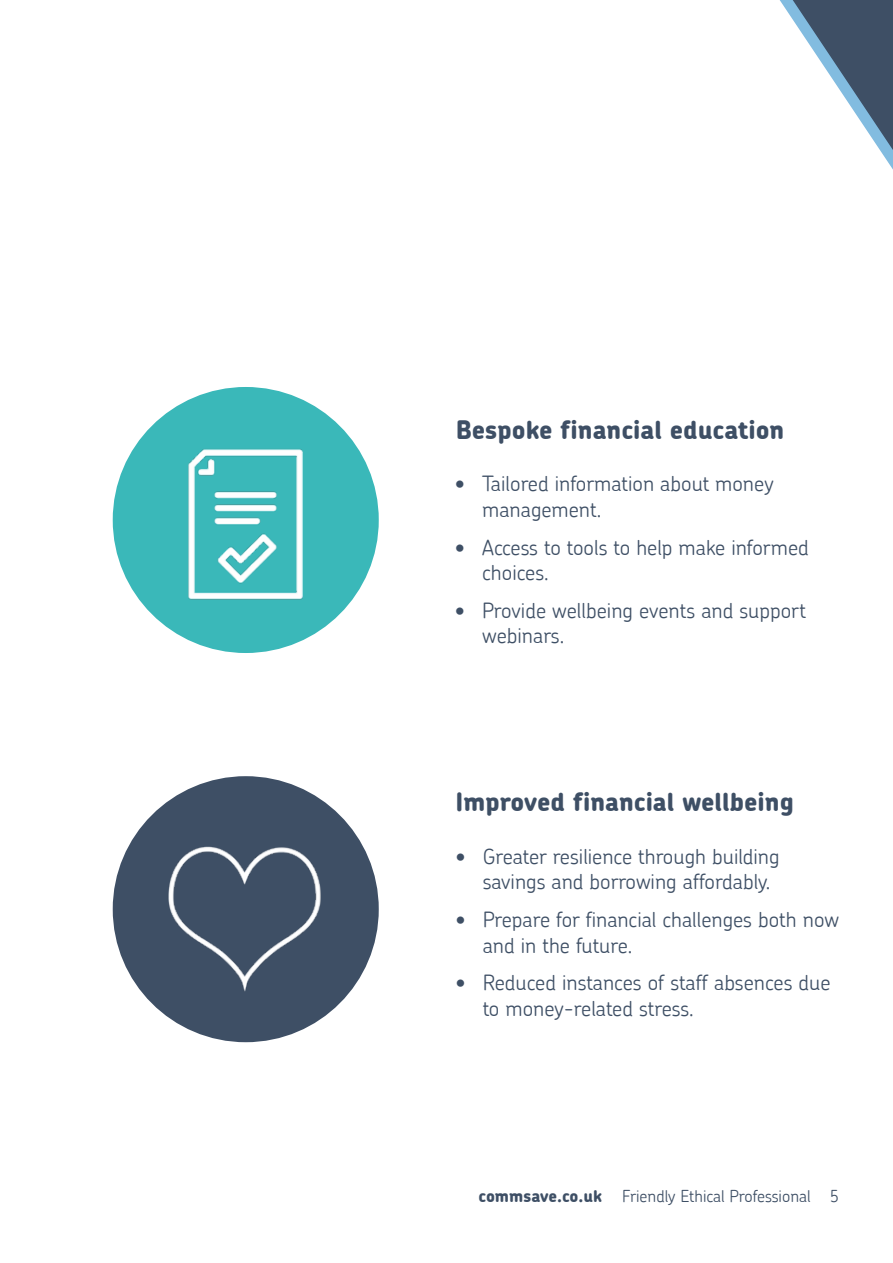
<style>
.page{position:relative;width:893px;height:1263px;background:#fff}
.page>*{position:absolute;margin:0;border:0;box-sizing:border-box;transform-origin:0 0}
.t1{font:800 25.5px "Chevin";color:#3e4f65}
.t2{font:300 21px/25.2px "Chevin";color:#3e4f65}
.t3{font:300 16.5px "Chevin";color:#3e4f65}
.s1{font-weight:800}
</style>
<div class="page">
<svg style="left:780px;top:0;width:113px;height:170px"></svg>
<div style="left:114px;top:777px;width:264px;height:264px;background:#3e4f65;border-radius:50%"></div>
<div style="left:114px;top:388px;width:264px;height:264px;background:#3ab8b9;border-radius:50%"></div>
<img style="left:168px;top:846px;width:153px;height:146px">
<img style="left:135px;top:413px;width:222px;height:222px">
<p class="t1" style="left:456px;top:413px;width:330px">Bespoke financial education</p>
<p class="t2" style="left:482px;top:471px;width:293px;text-indent:-27px">• Tailored information about money management.</p>
<p class="t2" style="left:482px;top:534px;width:328px;text-indent:-27px">• Access to tools to help make informed choices.</p>
<p class="t2" style="left:482px;top:597px;width:325px;text-indent:-27px">• Provide wellbeing events and support webinars.</p>
<p class="t1" style="left:455px;top:785px;width:340px">Improved financial wellbeing</p>
<p class="t2" style="left:483px;top:844px;width:298px;text-indent:-27px">• Greater resilience through building savings and borrowing affordably.</p>
<p class="t2" style="left:483px;top:907px;width:358px;text-indent:-27px">• Prepare for financial challenges both now and in the future.</p>
<p class="t2" style="left:483px;top:970px;width:349px;text-indent:-27px">• Reduced instances of staff absences due to money-related stress.</p>
<p class="t3" style="left:479px;top:1186px;width:362px"><span class="s1">commsave.co.uk</span> Friendly Ethical Professional 5</p>
</div>
